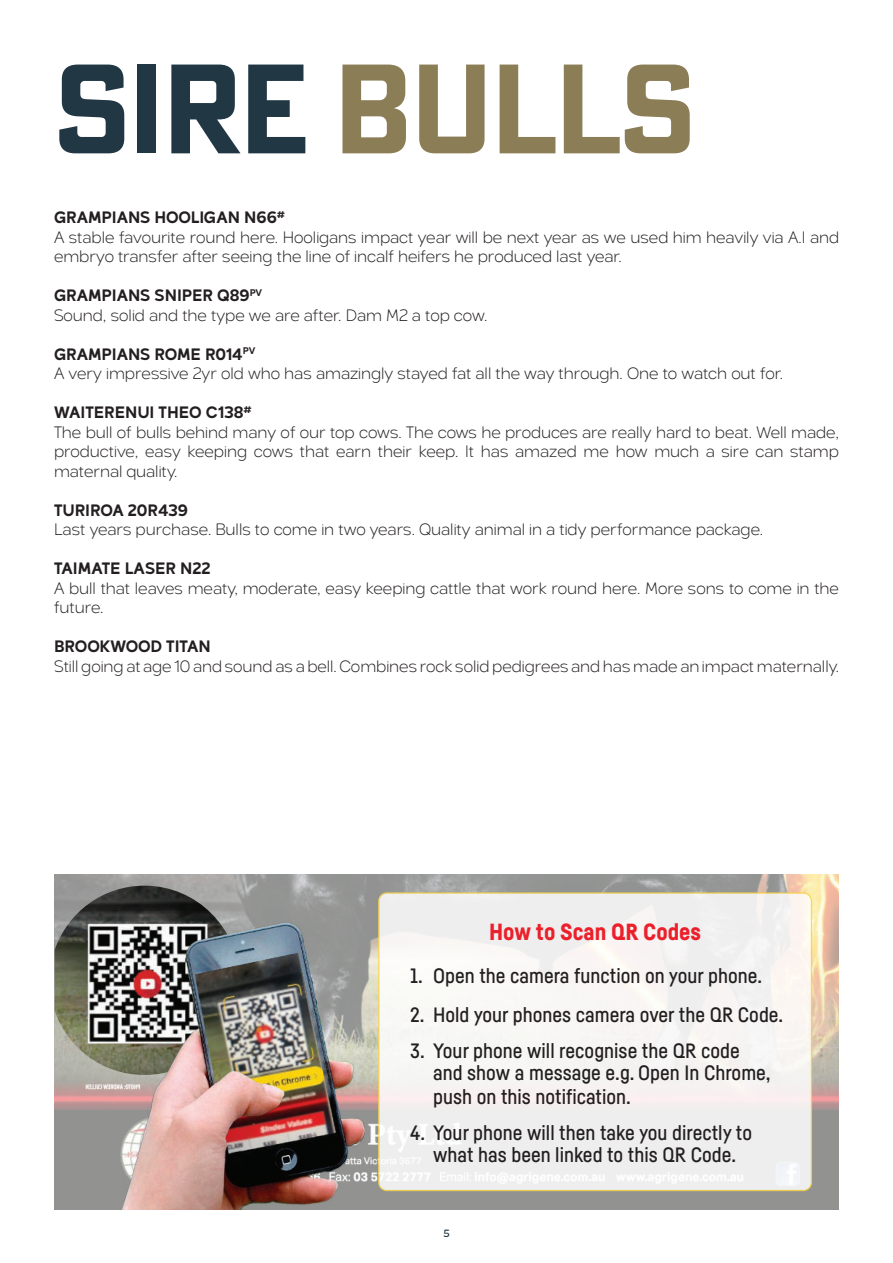
<style>
.page{position:relative;width:893px;height:1263px;background:#fff}
.page>*{position:absolute;margin:0;border:0;box-sizing:border-box;transform-origin:0 0}
.t1{font:700 124.2px "Poster Gothic ATF";letter-spacing:-.015em;color:#8b7d56}
.t2{font:900 22.95px "Fabrikat";color:#eb202b}
.t3{font:500 20.4px/21.8px "Fabrikat";color:#231f20}
.t4{font:300 16.5px/19.5px "Delecta";color:#231f20}
.t5{font:700 16.5px "Delecta";color:#231f20}
.t6{font:500 10.5px "Delecta";color:#223744}
.s1{color:#223744}
.s2{font-weight:700}
</style>
<div class="page">
<div style="left:370px;top:1109px;width:468px;height:100px;background:#929291"></div>
<img style="left:55px;top:874px;width:783px;height:235px">
<img style="left:55px;top:886px;width:184px;height:4px">
<img style="left:55px;top:890px;width:315px;height:319px">
<div style="left:379px;top:893px;width:432px;height:297px;background:#f4f2f0;border-radius:8px"></div>
<div style="left:378px;top:892px;width:434px;height:299px;border:1px solid #f9d645;border-radius:8px"></div>
<h1 class="t1" style="left:54px;top:28px;width:644px"><span class="s1">SIRE</span> BULLS</h1>
<p class="t4" style="left:54px;top:207px;width:787px"><span class="s2">GRAMPIANS HOOLIGAN N66</span><sup>#<br></sup>A stable favourite round here. Hooligans impact year will be next year as we used him heavily via A.I and embryo transfer after seeing the line of incalf heifers he produced last year.</p>
<p class="t4" style="left:54px;top:285px;width:435px"><span class="s2">GRAMPIANS SNIPER Q89</span><sup>PV<br></sup>Sound, solid and the type we are after. Dam M2 a top cow.</p>
<p class="t4" style="left:54px;top:343px;width:731px"><span class="s2">GRAMPIANS ROME R014</span><sup>PV<br></sup>A very impressive 2yr old who has amazingly stayed fat all the way through. One to watch out for.</p>
<p class="t4" style="left:54px;top:402px;width:786px"><span class="s2">WAITERENUI THEO C138</span><sup>#<br></sup>The bull of bulls behind many of our top cows. The cows he produces are really hard to beat. Well made, productive, easy keeping cows that earn their keep. It has amazed me how much a sire can stamp maternal quality.</p>
<p class="t5" style="left:54px;top:497px;width:135px">TURIROA 20R439</p>
<p class="t4" style="left:54px;top:519px;width:711px">Last years purchase. Bulls to come in two years. Quality animal in a tidy performance package.</p>
<p class="t5" style="left:54px;top:556px;width:158px">TAIMATE LASER N22</p>
<p class="t4" style="left:54px;top:577px;width:786px">A bull that leaves meaty, moderate, easy keeping cattle that work round here. More sons to come in the future.</p>
<p class="t5" style="left:54px;top:634px;width:158px">BROOKWOOD TITAN</p>
<p class="t4" style="left:54px;top:655px;width:786px">Still going at age 10 and sound as a bell. Combines rock solid pedigrees and has made an impact maternally.</p>
<h2 class="t2" style="left:489px;top:918px;width:213px">How to Scan QR Codes</h2>
<p class="t3" style="left:410px;top:964px;width:353px">1. Open the camera function on your phone.</p>
<p class="t3" style="left:410px;top:1003px;width:375px">2. Hold your phones camera over the QR Code.</p>
<p class="t3" style="left:433px;top:1039px;width:339px;text-indent:-23px">3. Your phone will recognise the QR code and show a message e.g. Open In Chrome,</p>
<p class="t3" style="left:433px;top:1085px;width:199px">push on this notification.</p>
<p class="t3" style="left:410px;top:1122px;width:343px;text-align:center">4. Your phone will then take you directly to what has been linked to this QR Code.</p>
<p class="t6" style="left:443px;top:1226px;width:8px">5</p>
</div>
